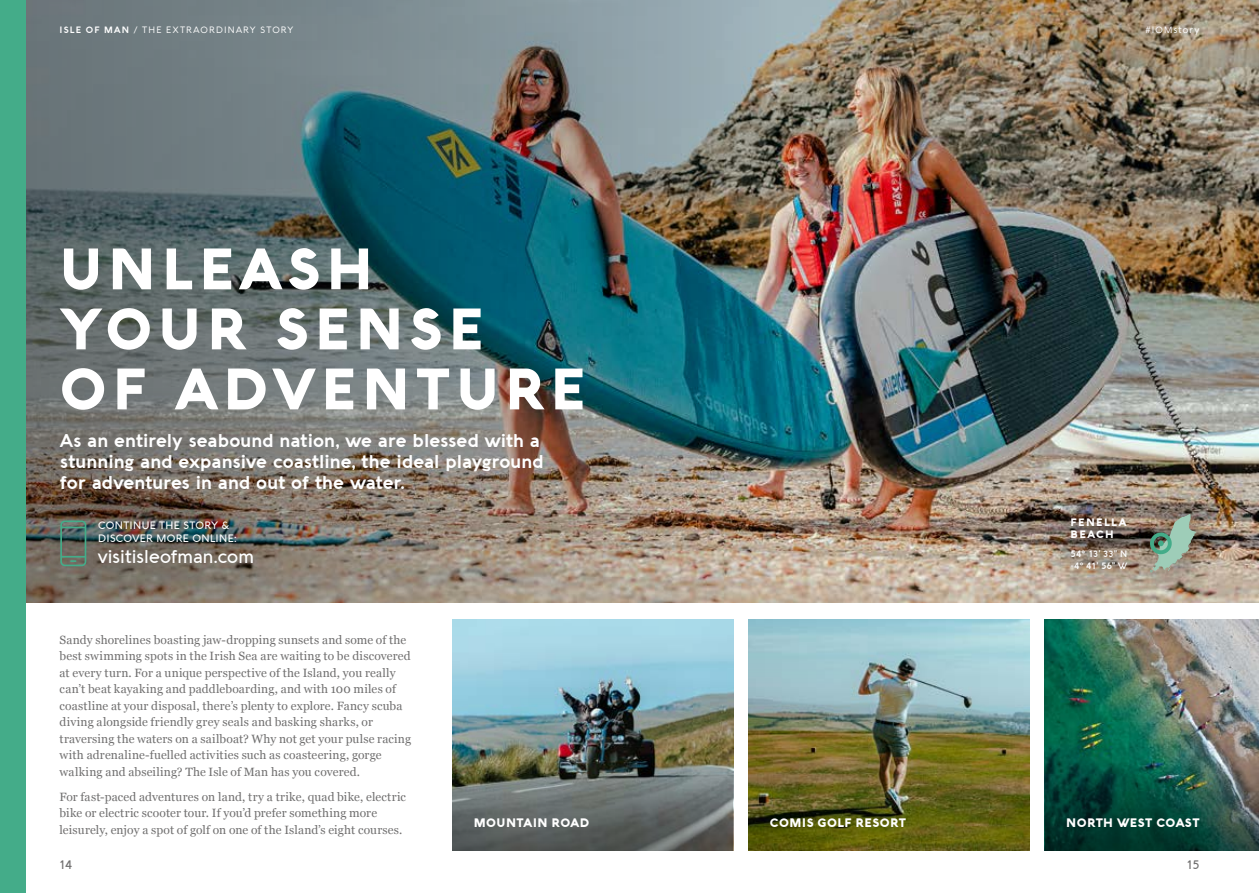
<style>
.page{position:relative;width:1259px;height:893px;background:#fff}
.page>*{position:absolute;margin:0;border:0;box-sizing:border-box;transform-origin:0 0}
.t1{font:900 57px/60px "Aquawax";letter-spacing:.1em;color:#fff}
.t2{font:700 18px/21px "Aquawax";letter-spacing:.01em;color:#fff}
.t3{font:500 18px "Aquawax";letter-spacing:.005em;color:#fff}
.t4{font:12px/16.5px "Georgia";letter-spacing:.015em;color:#706f6f}
.t5{font:900 12px "Aquawax";letter-spacing:.03em;color:#fff}
.t6{font:500 12px "Aquawax";color:#706f6f}
.t7{font:500 10.5px/13.5px "Aquawax";letter-spacing:.03em;color:#fff}
.t8{font:900 10.5px/12px "Aquawax";letter-spacing:.125em;color:#fff}
.t9{font:9px "Aquawax";letter-spacing:.12em;color:#fff}
.t10{font:600 9px/12px "Aquawax";letter-spacing:.025em;color:#fff}
.s1{font-weight:700}
</style>
<div class="page">
<img style="left:748px;top:620px;width:281px;height:230px">
<img style="left:779px;top:0;width:480px;height:603px">
<img style="left:26px;top:0;width:753px;height:603px">
<div style="left:0;top:0;width:26px;height:893px;background:#44ac89"></div>
<div style="left:21px;top:483px;width:266px;height:121px;background:#000;opacity:.75"></div>
<svg style="left:60px;top:520px;width:26px;height:46px"></svg>
<img style="left:1045px;top:620px;width:214px;height:142px">
<div style="left:1117px;top:478px;width:114px;height:130px;background:#000;opacity:.75"></div>
<svg style="left:1164px;top:514px;width:31px;height:60px;background:#93a693"></svg>
<div style="left:1033px;top:480px;width:131px;height:127px;background:#000;opacity:.75"></div>
<img style="left:452px;top:620px;width:281px;height:142px">
<svg style="left:452px;top:762px;width:281px;height:88px;background:#626863"></svg>
<svg style="left:1045px;top:762px;width:214px;height:88px;background:#164a3f"></svg>
<p class="t9" style="left:60px;top:25px;width:235px"><span class="s1">ISLE OF MAN</span> / THE EXTRAORDINARY STORY</p>
<h1 class="t1" style="left:60px;top:237px;width:527px">UNLEASH<br>YOUR SENSE<br>OF ADVENTURE</h1>
<h2 class="t2" style="left:60px;top:429px;width:485px">As an entirely seabound nation, we are blessed with a stunning and expansive coastline, the ideal playground for adventures in and out of the water.</h2>
<p class="t7" style="left:98px;top:518px;width:140px">CONTINUE THE STORY &amp;<br>DISCOVER MORE ONLINE:</p>
<h2 class="t3" style="left:98px;top:546px;width:157px">visitisleofman.com</h2>
<p class="t9" style="left:1145px;top:25px;width:55px">#IOMstory</p>
<p class="t8" style="left:1070px;top:516px;width:57px">FENELLA<br>BEACH</p>
<p class="t10" style="left:1070px;top:549px;width:58px">54° 13’ 33” N -4° 41’ 56” W</p>
<p class="t4" style="left:60px;top:631px;width:353px">Sandy shorelines boasting jaw-dropping sunsets and some of the best swimming spots in the Irish Sea are waiting to be discovered at every turn. For a unique perspective of the Island, you really can’t beat kayaking and paddleboarding, and with 100 miles of coastline at your disposal, there’s plenty to explore. Fancy scuba diving alongside friendly grey seals and basking sharks, or traversing the waters on a sailboat? Why not get your pulse racing with adrenaline-fuelled activities such as coasteering, gorge walking and abseiling? The Isle of Man has you covered.</p>
<p class="t4" style="left:60px;top:788px;width:348px">For fast-paced adventures on land, try a trike, quad bike, electric bike or electric scooter tour. If you’d prefer something more leisurely, enjoy a spot of golf on one of the Island’s eight courses.</p>
<p class="t6" style="left:60px;top:857px;width:14px">14</p>
<p class="t5" style="left:474px;top:815px;width:117px">MOUNTAIN ROAD</p>
<p class="t5" style="left:770px;top:815px;width:138px">COMIS GOLF RESORT</p>
<p class="t5" style="left:1066px;top:815px;width:135px">NORTH WEST COAST</p>
<p class="t6" style="left:1187px;top:857px;width:14px">15</p>
</div>
